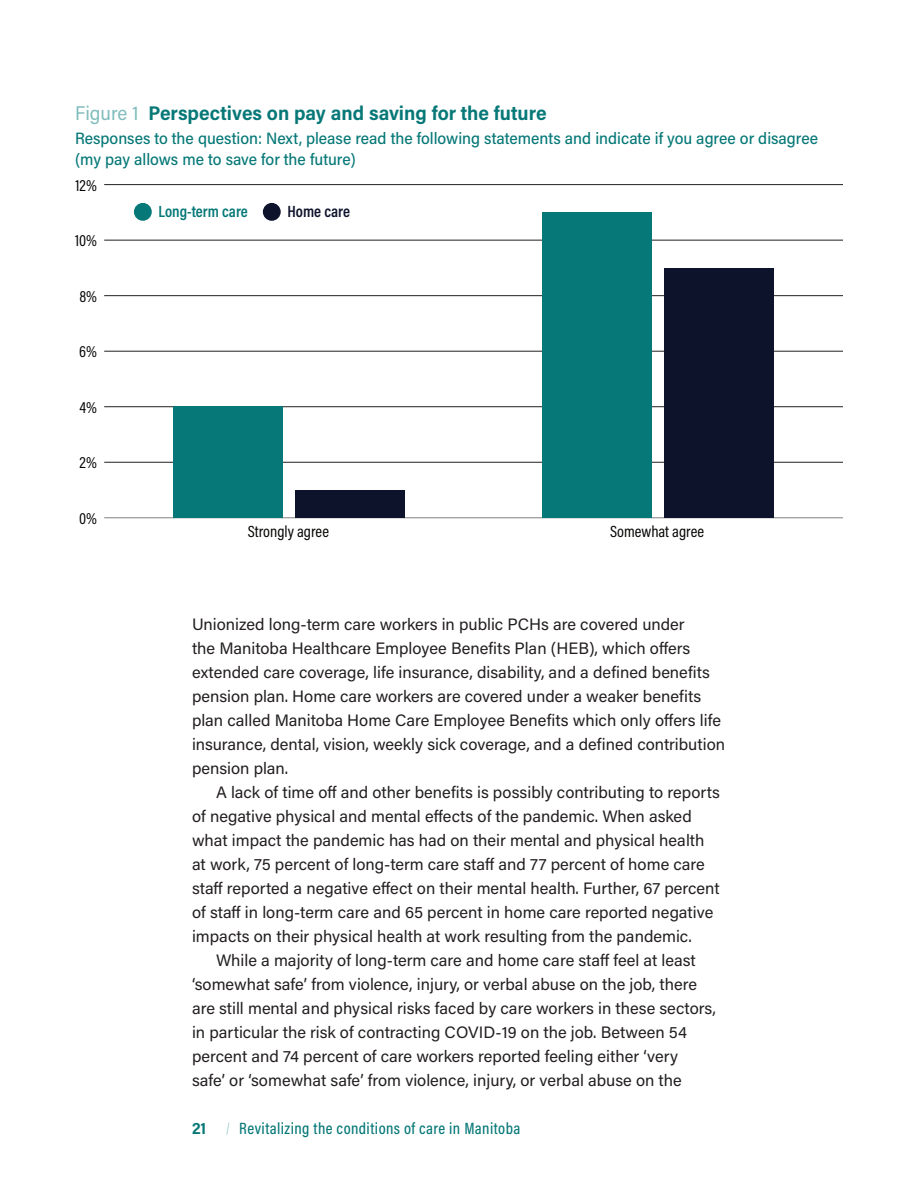
<style>
.page{position:relative;width:918px;height:1188px;background:#fff}
.page>*{position:absolute;margin:0;border:0;box-sizing:border-box;transform-origin:0 0}
.Figure_title{font:700 19.8px "Acumin Pro Semi Cond";color:#067877}
.Body_text{font:16.5px/24px "Acumin Pro";color:#231f20}
.Figure_subtitle{font:500 16.5px/21px "Acumin Pro Semi Cond";color:#067877}
.t1{font:500 16.5px "Acumin Pro Cond";letter-spacing:.025em;color:#067877}
.t2{font:16.35px "Acumin Pro Cond";color:#040503}
.t3{font:600 16.35px "Acumin Pro Cond";color:#067877}
.t4{font:600 16.35px "Acumin Pro Cond";color:#0e132c}
.s1{font-weight:400;color:#7fbcbb}
.s2{font-family:"Acumin Pro Semi Cond";font-weight:700}
.s3{font-family:"Acumin Pro Extra Cond";font-weight:100}
</style>
<div class="page">
<hr style="left:104px;top:518px;width:739px;height:1px;background:#808285">
<hr style="left:104px;top:462px;width:739px;height:1px;background:#231f20">
<hr style="left:104px;top:406px;width:739px;height:1px;background:#231f20">
<hr style="left:104px;top:351px;width:739px;height:1px;background:#231f20">
<hr style="left:104px;top:295px;width:739px;height:1px;background:#231f20">
<hr style="left:104px;top:240px;width:739px;height:1px;background:#231f20">
<hr style="left:104px;top:184px;width:739px;height:1px;background:#231f20">
<div style="left:295px;top:490px;width:110px;height:28px;background:#0e132c"></div>
<div style="left:664px;top:268px;width:110px;height:250px;background:#0e132c"></div>
<div style="left:173px;top:407px;width:110px;height:111px;background:#067877"></div>
<div style="left:542px;top:212px;width:110px;height:306px;background:#067877"></div>
<div style="left:134px;top:203px;width:18px;height:18px;background:#067877;border-radius:50%"></div>
<div style="left:263px;top:203px;width:18px;height:18px;background:#0e132c;border-radius:50%"></div>
<p class="Figure_title" style="left:75px;top:99px;width:473px"><span class="s1">Figure 1</span> Perspectives on pay and saving for the future</p>
<p class="Figure_subtitle" style="left:75px;top:127px;width:745px">Responses to the question: Next, please read the following statements and indicate if you agree or disagree (my pay allows me to save for the future)</p>
<p class="t2" style="left:76px;top:175px;width:23px">12%</p>
<p class="t2" style="left:75px;top:230px;width:24px">10%</p>
<p class="t2" style="left:79px;top:286px;width:19px">8%</p>
<p class="t2" style="left:79px;top:341px;width:19px">6%</p>
<p class="t2" style="left:80px;top:397px;width:19px">4%</p>
<p class="t2" style="left:80px;top:452px;width:19px">2%</p>
<p class="t2" style="left:79px;top:508px;width:20px">0%</p>
<p class="t3" style="left:158px;top:201px;width:91px">Long-term care</p>
<p class="t4" style="left:287px;top:201px;width:64px">Home care</p>
<p class="t2" style="left:248px;top:521px;width:83px">Strongly agree</p>
<p class="t2" style="left:610px;top:521px;width:96px">Somewhat agree</p>
<p class="Body_text" style="left:192px;top:612px;width:535px">Unionized long-term care workers in public PCHs are covered under<br>the Manitoba Healthcare Employee Benefits Plan (HEB), which offers extended care coverage, life insurance, disability, and a defined benefits pension plan. Home care workers are covered under a weaker benefits plan called Manitoba Home Care Employee Benefits which only offers life insurance, dental, vision, weekly sick coverage, and a defined contribution pension plan.</p>
<p class="Body_text" style="left:192px;top:780px;width:529px;text-indent:24px">A lack of time off and other benefits is possibly contributing to reports of negative physical and mental effects of the pandemic. When asked what impact the pandemic has had on their mental and physical health at work, 75 percent of long-term care staff and 77 percent of home care staff reported a negative effect on their mental health. Further, 67 percent of staff in long-term care and 65 percent in home care reported negative impacts on their physical health at work resulting from the pandemic.</p>
<p class="Body_text" style="left:192px;top:948px;width:526px;text-indent:24px">While a majority of long-term care and home care staff feel at least ‘somewhat safe’ from violence, injury, or verbal abuse on the job, there are still mental and physical risks faced by care workers in these sectors, in particular the risk of contracting COVID-19 on the job. Between 54 percent and 74 percent of care workers reported feeling either ‘very<br>safe’ or ‘somewhat safe’ from violence, injury, or verbal abuse on the</p>
<p class="t1" style="left:192px;top:1118px;width:330px"><span class="s2">21</span> <span class="s3">/</span> Revitalizing the conditions of care in Manitoba</p>
</div>
